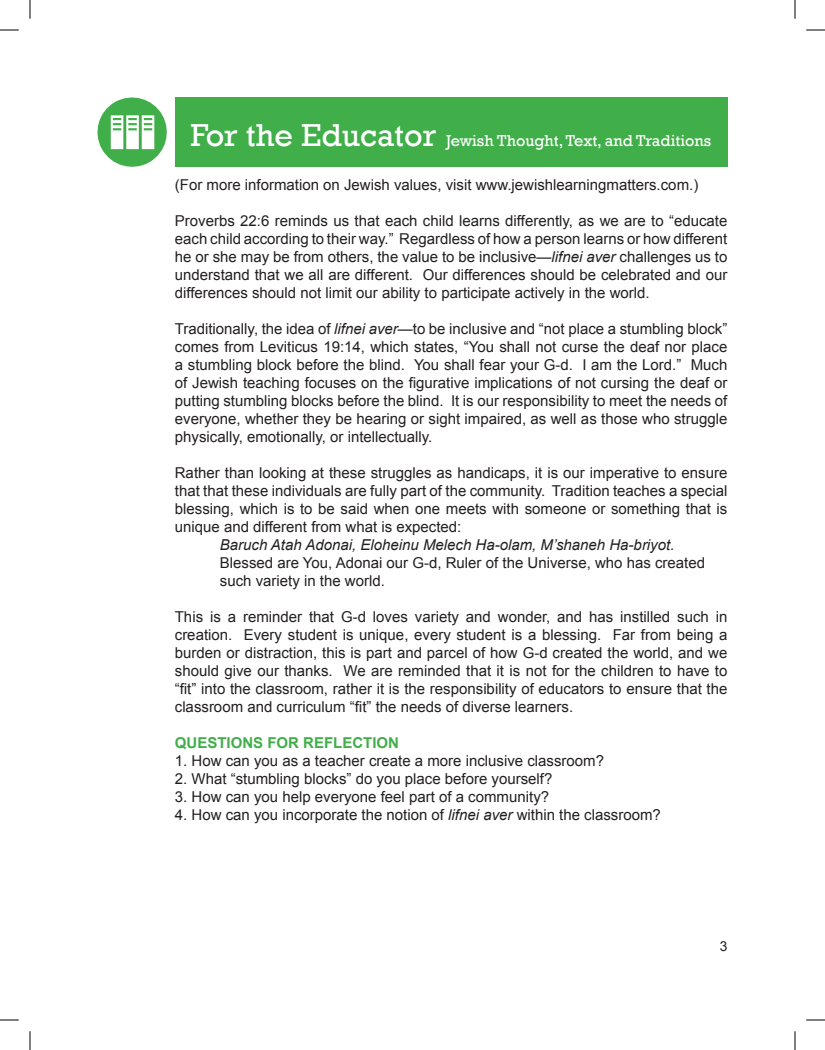
<style>
.page{position:relative;width:825px;height:1050px;background:#fff}
.page>*{position:absolute;margin:0;border:0;box-sizing:border-box;transform-origin:0 0}
.t1{font:16.25px "Rockwell";color:#fff}
.t2{font:15px/18px "Arial";color:#231f20;text-align:justify}
.t3{font:italic 15px "Arial";color:#231f20}
.t4{font:700 15px "Arial";color:#40ae49}
.t5{font:13.75px "Arial";color:#231f20}
.s1{font-size:32.5px}
.s2{font-style:italic}
</style>
<div class="page">
<div style="left:175px;top:98px;width:553px;height:69px;background:#40ae49"></div>
<svg style="left:97px;top:97px;width:70px;height:70px"></svg>
<svg style="left:0;top:29px;width:19px;height:2px"></svg>
<svg style="left:806px;top:29px;width:19px;height:2px"></svg>
<svg style="left:0;top:1019px;width:19px;height:2px"></svg>
<svg style="left:806px;top:1019px;width:19px;height:2px"></svg>
<svg style="left:29px;top:0;width:2px;height:19px"></svg>
<svg style="left:29px;top:1031px;width:2px;height:19px"></svg>
<svg style="left:794px;top:0;width:2px;height:19px"></svg>
<svg style="left:794px;top:1031px;width:2px;height:19px"></svg>
<p class="t1" style="left:190px;top:131px;width:522px"><span class="s1">For the Educator</span> Jewish Thought,Text, and Traditions</p>
<p class="t2" style="left:175px;top:176px;width:525px">(For more information on Jewish values, visit www.jewishlearningmatters.com.)</p>
<p class="t2" style="left:175px;top:212px;width:554px">Proverbs 22:6 reminds us that each child learns differently, as we are to “educate each child according to their way.” Regardless of how a person learns or how different he or she may be from others, the value to be inclusive—<span class="s2">lifnei aver</span> challenges us to understand that we all are different. Our differences should be celebrated and our differences should not limit our ability to participate actively in the world.</p>
<p class="t2" style="left:175px;top:320px;width:554px">Traditionally, the idea of <span class="s2">lifnei aver</span>—to be inclusive and “not place a stumbling block” comes from Leviticus 19:14, which states, “You shall not curse the deaf nor place a stumbling block before the blind. You shall fear your G-d. I am the Lord.” Much of Jewish teaching focuses on the figurative implications of not cursing the deaf or putting stumbling blocks before the blind. It is our responsibility to meet the needs of everyone, whether they be hearing or sight impaired, as well as those who struggle physically, emotionally, or intellectually.</p>
<p class="t2" style="left:175px;top:464px;width:554px">Rather than looking at these struggles as handicaps, it is our imperative to ensure that that these individuals are fully part of the community. Tradition teaches a special blessing, which is to be said when one meets with someone or something that is unique and different from what is expected:</p>
<p class="t3" style="left:220px;top:535px;width:456px">Baruch Atah Adonai, Eloheinu Melech Ha-olam, M’shaneh Ha-briyot.</p>
<p class="t2" style="left:220px;top:554px;width:487px">Blessed are You, Adonai our G-d, Ruler of the Universe, who has created such variety in the world.</p>
<p class="t2" style="left:175px;top:608px;width:554px">This is a reminder that G-d loves variety and wonder, and has instilled such in creation. Every student is unique, every student is a blessing. Far from being a burden or distraction, this is part and parcel of how G-d created the world, and we should give our thanks. We are reminded that it is not for the children to have to “fit” into the classroom, rather it is the responsibility of educators to ensure that the classroom and curriculum “fit” the needs of diverse learners.</p>
<p class="t4" style="left:175px;top:733px;width:226px">QUESTIONS FOR REFLECTION</p>
<p class="t2" style="left:175px;top:752px;width:431px">1. How can you as a teacher create a more inclusive classroom?</p>
<p class="t2" style="left:175px;top:770px;width:379px">2. What “stumbling blocks” do you place before yourself?</p>
<p class="t2" style="left:175px;top:788px;width:376px">3. How can you help everyone feel part of a community?</p>
<p class="t2" style="left:175px;top:806px;width:488px">4. How can you incorporate the notion of <span class="s2">lifnei aver</span> within the classroom?</p>
<p class="t5" style="left:720px;top:937px;width:9px">3</p>
</div>
